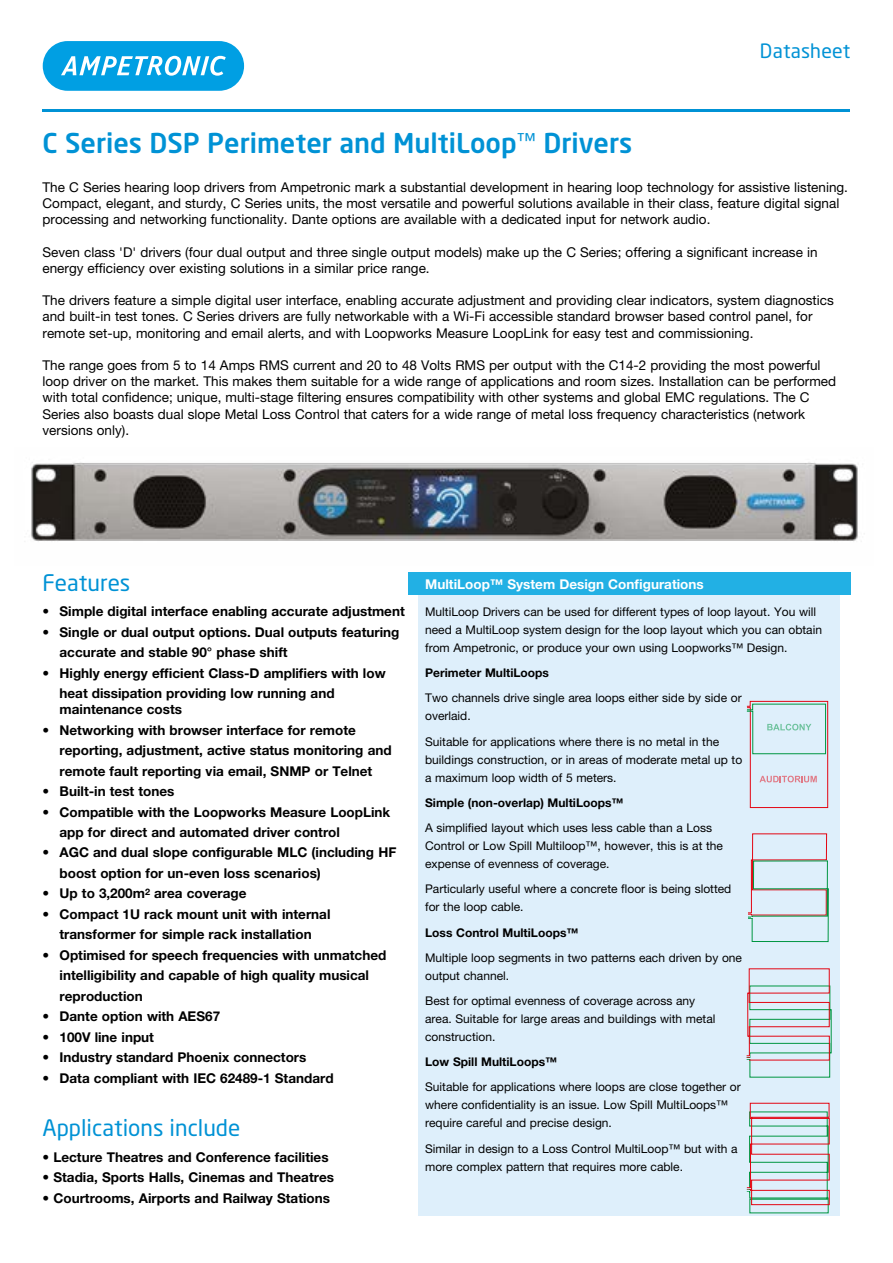
<style>
.page{position:relative;width:893px;height:1263px;background:#fff}
.page>*{position:absolute;margin:0;border:0;box-sizing:border-box;transform-origin:0 0}
.t1{font:500 27px "Neo Sans";color:#0092d5}
.t2{font:22.5px "Neo Sans";color:#0092d5}
.t3{font:19.5px "Neo Sans";letter-spacing:.01em;color:#0092d5}
.t4{font:13.5px/16.2px "Helvetica Neue";color:#000}
.t5{font:700 13.5px/20.4px "Helvetica Neue";color:#000}
.t6{font:700 13.5px "Helvetica Neue";color:#fff}
.t7{font:12px/18px "Helvetica Neue";color:#000}
.t8{font:700 12px "Helvetica Neue";color:#000}
</style>
<div class="page">
<hr style="left:43px;top:109px;width:807px;height:3px;background:#0092d5">
<div style="left:43px;top:41px;width:201px;height:50px;background:#009fe3;border-radius:25px"></div>
<svg style="left:61px;top:56px;width:165px;height:20px"></svg>
<div style="left:419px;top:573px;width:421px;height:643px;background:#deeffb"></div>
<div style="left:408px;top:572px;width:442px;height:22px;background:#22b0e4"></div>
<svg style="left:746px;top:701px;width:82px;height:107px"></svg>
<svg style="left:746px;top:968px;width:86px;height:110px"></svg>
<svg style="left:746px;top:1102px;width:84px;height:112px"></svg>
<svg style="left:748px;top:833px;width:81px;height:109px"></svg>
<img style="left:31px;top:462px;width:827px;height:79px">
<h1 class="t1" style="left:43px;top:132px;width:591px">C Series DSP Perimeter and MultiLoop<sup>™</sup> Drivers</h1>
<h3 class="t3" style="left:760px;top:42px;width:92px">Datasheet</h3>
<p class="t4" style="left:43px;top:179px;width:807px">The C Series hearing loop drivers from Ampetronic mark a substantial development in hearing loop technology for assistive listening.<br>Compact, elegant, and sturdy, C Series units, the most versatile and powerful solutions available in their class, feature digital signal processing and networking functionality. Dante options are available with a dedicated input for network audio.</p>
<p class="t4" style="left:43px;top:244px;width:777px">Seven class 'D' drivers (four dual output and three single output models) make up the C Series; offering a significant increase in energy efficiency over existing solutions in a similar price range.</p>
<p class="t4" style="left:43px;top:292px;width:793px">The drivers feature a simple digital user interface, enabling accurate adjustment and providing clear indicators, system diagnostics and built-in test tones. C Series drivers are fully networkable with a Wi-Fi accessible standard browser based control panel, for remote set-up, monitoring and email alerts, and with Loopworks Measure LoopLink for easy test and commissioning.</p>
<p class="t4" style="left:43px;top:357px;width:795px">The range goes from 5 to 14 Amps RMS current and 20 to 48 Volts RMS per output with the C14-2 providing the most powerful loop driver on the market. This makes them suitable for a wide range of applications and room sizes. Installation can be performed with total confidence; unique, multi-stage filtering ensures compatibility with other systems and global EMC regulations. The C Series also boasts dual slope Metal Loss Control that caters for a wide range of metal loss frequency characteristics (network versions only).</p>
<h2 class="t2" style="left:43px;top:572px;width:89px">Features</h2>
<p class="t5" style="left:43px;top:601px;width:364px">• Simple digital interface enabling accurate adjustment</p>
<p class="t5" style="left:60px;top:621px;width:341px;text-indent:-17px">• Single or dual output options. Dual outputs featuring accurate and stable 90° phase shift</p>
<p class="t5" style="left:60px;top:662px;width:328px;text-indent:-17px">• Highly energy efficient Class-D amplifiers with low heat dissipation providing low running and</p>
<p class="t5" style="left:60px;top:699px;width:124px">maintenance costs</p>
<p class="t5" style="left:60px;top:719px;width:334px;text-indent:-17px">• Networking with browser interface for remote reporting, adjustment, active status monitoring and remote fault reporting via email, SNMP or Telnet</p>
<p class="t5" style="left:43px;top:781px;width:133px">• Built-in test tones</p>
<p class="t5" style="left:60px;top:801px;width:332px;text-indent:-17px">• Compatible with the Loopworks Measure LoopLink app for direct and automated driver control</p>
<p class="t5" style="left:60px;top:842px;width:338px;text-indent:-17px">• AGC and dual slope configurable MLC (including HF boost option for un-even loss scenarios)</p>
<p class="t5" style="left:43px;top:883px;width:206px">• Up to 3,200m<sup>2</sup> area coverage</p>
<p class="t5" style="left:43px;top:903px;width:289px;text-align:center">• Compact 1U rack mount unit with internal transformer for simple rack installation</p>
<p class="t5" style="left:60px;top:944px;width:328px;text-indent:-17px">• Optimised for speech frequencies with unmatched intelligibility and capable of high quality musical reproduction</p>
<p class="t5" style="left:43px;top:1006px;width:179px">• Dante option with AES67</p>
<p class="t5" style="left:43px;top:1026px;width:113px">• 100V line input</p>
<p class="t5" style="left:43px;top:1047px;width:265px">• Industry standard Phoenix connectors</p>
<p class="t5" style="left:43px;top:1067px;width:293px">• Data compliant with IEC 62489-1 Standard</p>
<h2 class="t2" style="left:43px;top:1117px;width:199px">Applications include</h2>
<p class="t5" style="left:43px;top:1146px;width:288px">• Lecture Theatres and Conference facilities</p>
<p class="t5" style="left:43px;top:1167px;width:293px">• Stadia, Sports Halls, Cinemas and Theatres</p>
<p class="t5" style="left:43px;top:1187px;width:289px">• Courtrooms, Airports and Railway Stations</p>
<p class="t6" style="left:425px;top:576px;width:280px">MultiLoop™ System Design Configurations</p>
<p class="t7" style="left:425px;top:602px;width:398px">MultiLoop Drivers can be used for different types of loop layout. You will need a MultiLoop system design for the loop layout which you can obtain from Ampetronic, or produce your own using Loopworks™ Design.</p>
<p class="t8" style="left:425px;top:665px;width:125px">Perimeter MultiLoops</p>
<p class="t7" style="left:425px;top:689px;width:318px">Two channels drive single area loops either side by side or overlaid.</p>
<p class="t7" style="left:425px;top:732px;width:319px">Suitable for applications where there is no metal in the buildings construction, or in areas of moderate metal up to a maximum loop width of 5 meters.</p>
<p class="t8" style="left:425px;top:795px;width:200px">Simple (non-overlap) MultiLoops™</p>
<p class="t7" style="left:425px;top:819px;width:299px">A simplified layout which uses less cable than a Loss<br>Control or Low Spill Multiloop™, however, this is at the expense of evenness of coverage.</p>
<p class="t7" style="left:425px;top:880px;width:308px">Particularly useful where a concrete floor is being slotted for the loop cable.</p>
<p class="t8" style="left:425px;top:925px;width:155px">Loss Control MultiLoops™</p>
<p class="t7" style="left:425px;top:948px;width:318px">Multiple loop segments in two patterns each driven by one output channel.</p>
<p class="t7" style="left:425px;top:991px;width:292px">Best for optimal evenness of coverage across any area. Suitable for large areas and buildings with metal construction.</p>
<p class="t8" style="left:425px;top:1054px;width:133px">Low Spill MultiLoops™</p>
<p class="t7" style="left:425px;top:1078px;width:317px">Suitable for applications where loops are close together or where confidentiality is an issue. Low Spill MultiLoops™ require careful and precise design.</p>
<p class="t7" style="left:425px;top:1139px;width:314px">Similar in design to a Loss Control MultiLoop™ but with a more complex pattern that requires more cable.</p>
</div>
